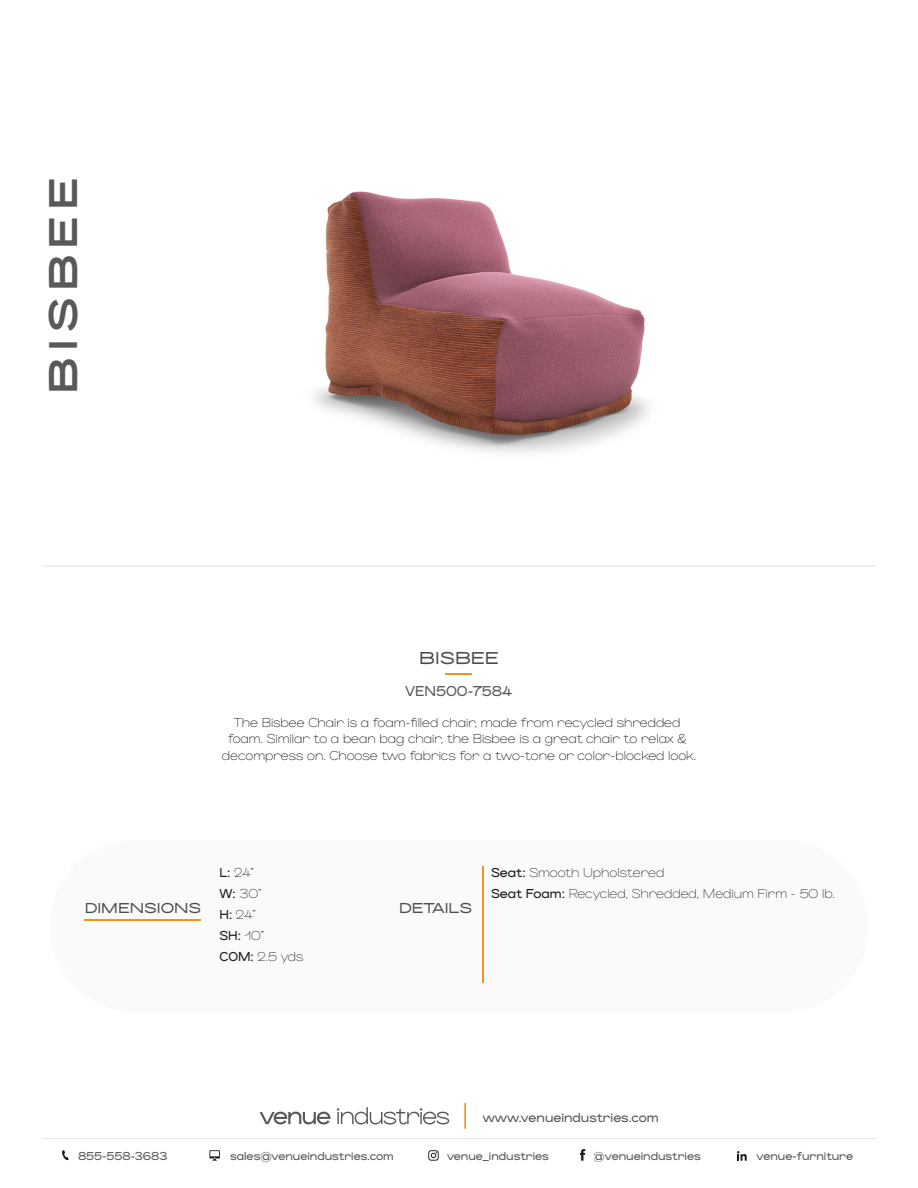
<style>
.page{position:relative;width:918px;height:1188px;background:#fff}
.page>*{position:absolute;margin:0;border:0;box-sizing:border-box;transform-origin:0 0}
.t1{font:500 expanded 42px "Zoom Pro";letter-spacing:.14em;color:#58595b}
.t2{font:expanded 18px "Zoom Pro";color:#4b4d4e}
.t3{font:expanded 15px "Zoom Pro";color:#4b4d4e}
.t4{font:15px "Zoom Pro";color:#58595b}
.t5{font:100 13.5px/16.2px "Zoom Pro";color:#000;text-align:center}
.t6{font:100 13.5px/21px "Zoom Pro";color:#1c1c1c}
.t7{font:13.5px "Zoom Pro";color:#58595b}
.t8{font:12px "Zoom Pro";color:#58595b}
.s1{font-weight:400}
</style>
<div class="page">
<svg style="left:446px;top:673px;width:26px;height:1px"></svg>
<svg style="left:580px;top:1149px;width:5px;height:12px"></svg>
<svg style="left:428px;top:1150px;width:11px;height:11px"></svg>
<svg style="left:737px;top:1151px;width:10px;height:10px"></svg>
<svg style="left:62px;top:1150px;width:7px;height:11px"></svg>
<svg style="left:209px;top:1150px;width:11px;height:11px"></svg>
<hr style="left:42px;top:1138px;width:834px;height:1px;background:#e8e8e8">
<hr style="left:464px;top:1103px;width:2px;height:26px;background:#f7941d">
<svg style="left:260px;top:1112px;width:71px;height:12px"></svg>
<svg style="left:337px;top:1107px;width:112px;height:17px"></svg>
<div style="left:50px;top:840px;width:819px;height:172px;background:#fafafa;border-radius:86px"></div>
<hr style="left:482px;top:866px;width:1px;height:117px;background:#f59322">
<hr style="left:85px;top:919px;width:116px;height:1px;background:#f59322">
<hr style="left:42px;top:565px;width:834px;height:2px;background:#e8e8e8">
<img style="left:314px;top:191px;width:335px;height:262px">
<h1 class="t1" style="left:38px;top:394px;width:217px;rotate:-90deg">BISBEE</h1>
<h2 class="t2" style="left:419px;top:648px;width:81px">BISBEE</h2>
<p class="t4" style="left:405px;top:683px;width:109px">VEN500-7584</p>
<p class="t5" style="left:222px;top:714px;width:476px">The Bisbee Chair is a foam-filled chair, made from recycled shredded foam. Similar to a bean bag chair, the Bisbee is a great chair to relax &amp; decompress on. Choose two fabrics for a two-tone or color-blocked look.</p>
<p class="t3" style="left:85px;top:899px;width:118px">DIMENSIONS</p>
<p class="t6" style="left:219px;top:862px;width:86px"><span class="s1">L:</span> 24”<br><span class="s1">W:</span> 30”<br><span class="s1">H:</span> 24”<br><span class="s1">SH:</span> 10”<br><span class="s1">COM:</span> 2.5 yds</p>
<p class="t3" style="left:399px;top:899px;width:75px">DETAILS</p>
<p class="t6" style="left:491px;top:862px;width:345px"><span class="s1">Seat:</span> Smooth Upholstered<br><span class="s1">Seat Foam:</span> Recycled, Shredded, Medium Firm - 50 lb.</p>
<p class="t7" style="left:483px;top:1110px;width:177px">www.venueindustries.com</p>
<p class="t8" style="left:78px;top:1149px;width:91px">855-558-3683</p>
<p class="t8" style="left:230px;top:1149px;width:165px">sales@venueindustries.com</p>
<p class="t8" style="left:447px;top:1149px;width:103px">venue_industries</p>
<p class="t8" style="left:594px;top:1149px;width:109px">@venueindustries</p>
<p class="t8" style="left:757px;top:1149px;width:98px">venue-furniture</p>
</div>
